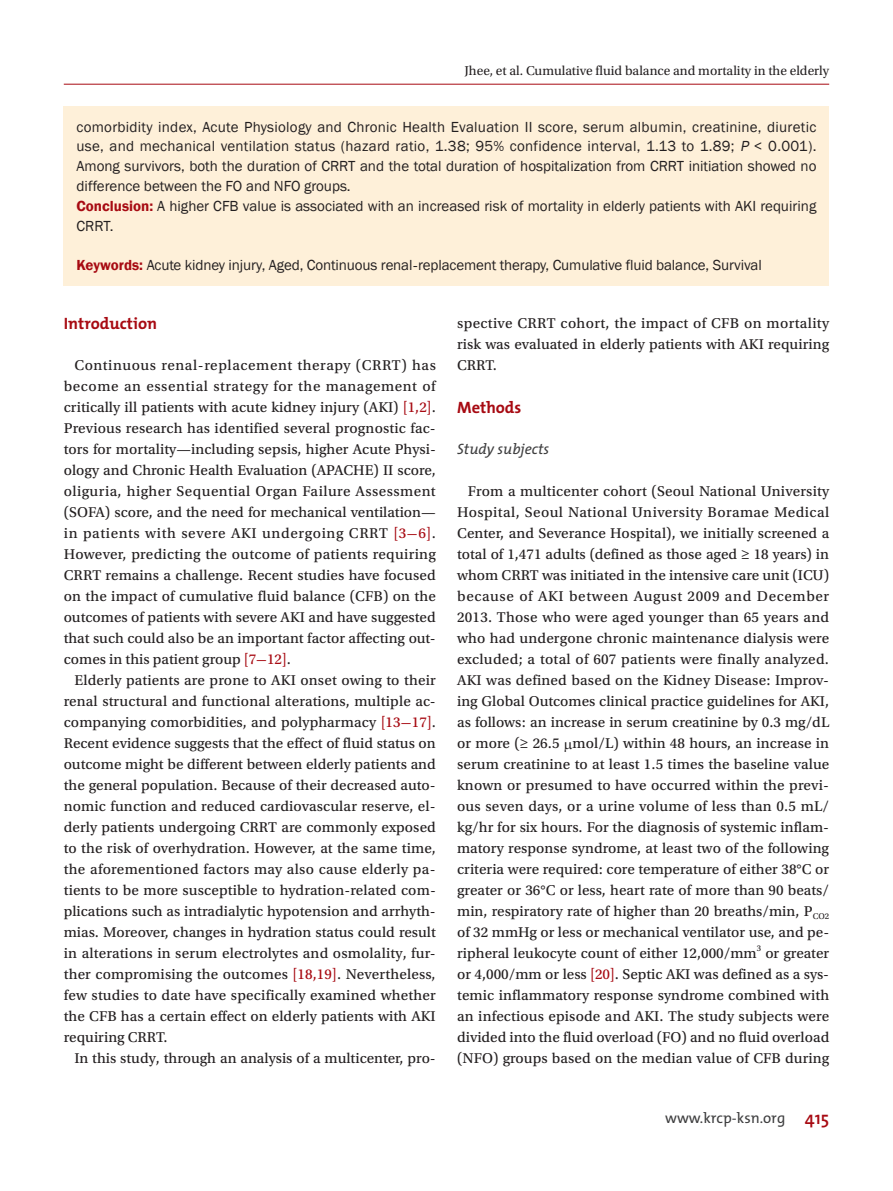
<style>
.page{position:relative;width:893px;height:1191px;background:#fff}
.page>*{position:absolute;margin:0;border:0;box-sizing:border-box;transform-origin:0 0}
.t1{font:700 16.5px "The Mix";color:#a70a12}
.t2{font:15px/21px "Utopia Std Capt";color:#231f20;text-align:justify}
.t3{font:15px/19.8px "Franklin Gothic";color:#231f20}
.t4{font:15px "The Mix";color:#3e3e3f}
.t5{font:italic 15px "The Mix";color:#3e3e3f}
.t6{font:13.5px "Utopia Std";color:#231f20}
.t7{font:8.7px "Utopia Std Capt";color:#231f20}
.s1{font-style:italic}
.s2{font-weight:600;color:#a70a12}
.s3{font-family:"Utopia Std Capt"}
.s4{color:#a70a12}
.s5{font-weight:600;font-size:18px;color:#a70a12}
</style>
<div class="page">
<hr style="left:64px;top:84px;width:765px;height:1px;background:#a70a12">
<div style="left:64px;top:106px;width:765px;height:179px;background:#fef0d9"></div>
<p class="t6" style="left:465px;top:63px;width:366px">Jhee, et al. Cumulative fluid balance and mortality in the elderly</p>
<p class="t3" style="left:77px;top:117px;width:741px">comorbidity index, Acute Physiology and Chronic Health Evaluation II score, serum albumin, creatinine, diuretic use, and mechanical ventilation status (hazard ratio, 1.38; 95% confidence interval, 1.13 to 1.89; <span class="s1">P</span> &lt; 0.001).<br>Among survivors, both the duration of CRRT and the total duration of hospitalization from CRRT initiation showed no difference between the FO and NFO groups.<br><span class="s2">Conclusion:</span> A higher CFB value is associated with an increased risk of mortality in elderly patients with AKI requiring CRRT.</p>
<p class="t3" style="left:77px;top:256px;width:687px"><span class="s2">Keywords:</span> Acute kidney injury, Aged, Continuous renal<span class="s3">-</span>replacement therapy, Cumulative fluid balance, Survival</p>
<p class="t1" style="left:64px;top:310px;width:95px">Introduction</p>
<p class="t2" style="left:64px;top:355px;width:374px;text-indent:11px">Continuous renal-replacement therapy (CRRT) has become an essential strategy for the management of critically ill patients with acute kidney injury (AKI) <span class="s4">[1,2]</span>.<br>Previous research has identified several prognostic fac&shy;tors for mortality—including sepsis, higher Acute Physi&shy;ology and Chronic Health Evaluation (APACHE) II score, oliguria, higher Sequential Organ Failure Assessment (SOFA) score, and the need for mechanical ventilation— in patients with severe AKI undergoing CRRT <span class="s4">[3-6]</span>.<br>However, predicting the outcome of patients requiring CRRT remains a challenge. Recent studies have focused on the impact of cumulative fluid balance (CFB) on the outcomes of patients with severe AKI and have suggested that such could also be an important factor affecting out&shy;comes in this patient group <span class="s4">[7-12]</span>.</p>
<p class="t2" style="left:64px;top:670px;width:374px;text-indent:11px">Elderly patients are prone to AKI onset owing to their renal structural and functional alterations, multiple ac&shy;companying comorbidities, and polypharmacy <span class="s4">[13-17]</span>.<br>Recent evidence suggests that the effect of fluid status on outcome might be different between elderly patients and the general population. Because of their decreased auto&shy;nomic function and reduced cardiovascular reserve, el&shy;derly patients undergoing CRRT are commonly exposed to the risk of overhydration. However, at the same time, the aforementioned factors may also cause elderly pa&shy;tients to be more susceptible to hydration-related com&shy;plications such as intradialytic hypotension and arrhyth&shy;mias. Moreover, changes in hydration status could result in alterations in serum electrolytes and osmolality, fur&shy;ther compromising the outcomes <span class="s4">[18,19]</span>. Nevertheless, few studies to date have specifically examined whether the CFB has a certain effect on elderly patients with AKI requiring CRRT.</p>
<p class="t2" style="left:74px;top:1048px;width:363px">In this study, through an analysis of a multicenter, pro-</p>
<p class="t2" style="left:457px;top:313px;width:374px">spective CRRT cohort, the impact of CFB on mortality risk was evaluated in elderly patients with AKI requiring CRRT.</p>
<p class="t1" style="left:457px;top:394px;width:66px">Methods</p>
<p class="t5" style="left:457px;top:436px;width:94px">Study subjects</p>
<p class="t2" style="left:457px;top:481px;width:374px;text-indent:11px">From a multicenter cohort (Seoul National University Hospital, Seoul National University Boramae Medical Center, and Severance Hospital), we initially screened a total of 1,471 adults (defined as those aged ≥ 18 years) in whom CRRT was initiated in the intensive care unit (ICU) because of AKI between August 2009 and December 2013. Those who were aged younger than 65 years and who had undergone chronic maintenance dialysis were excluded; a total of 607 patients were finally analyzed.<br>AKI was defined based on the Kidney Disease: Improv&shy;ing Global Outcomes clinical practice guidelines for AKI, as follows: an increase in serum creatinine by 0.3 mg/dL or more (≥ 26.5 mol/L) within 48 hours, an increase in serum creatinine to at least 1.5 times the baseline value known or presumed to have occurred within the previ&shy;ous seven days, or a urine volume of less than 0.5 mL/ kg/hr for six hours. For the diagnosis of systemic inflam&shy;matory response syndrome, at least two of the following criteria were required: core temperature of either 38°C or greater or 36°C or less, heart rate of more than 90 beats/ min, respiratory rate of higher than 20 breaths/min, P<sub>CO2 </sub>of 32 mmHg or less or mechanical ventilator use, and pe&shy;ripheral leukocyte count of either 12,000/mm</p>
<p class="t7" style="left:757px;top:943px;width:6px">3</p>
<p class="t2" style="left:457px;top:943px;width:374px;text-indent:308px">or greater or 4,000/mm or less <span class="s4">[20]</span>. Septic AKI was defined as a sys&shy;temic inflammatory response syndrome combined with an infectious episode and AKI. The study subjects were divided into the fluid overload (FO) and no fluid overload (NFO) groups based on the median value of CFB during</p>
<p class="t4" style="left:665px;top:1105px;width:166px">www.krcp-ksn.org <span class="s5">415</span></p>
</div>
